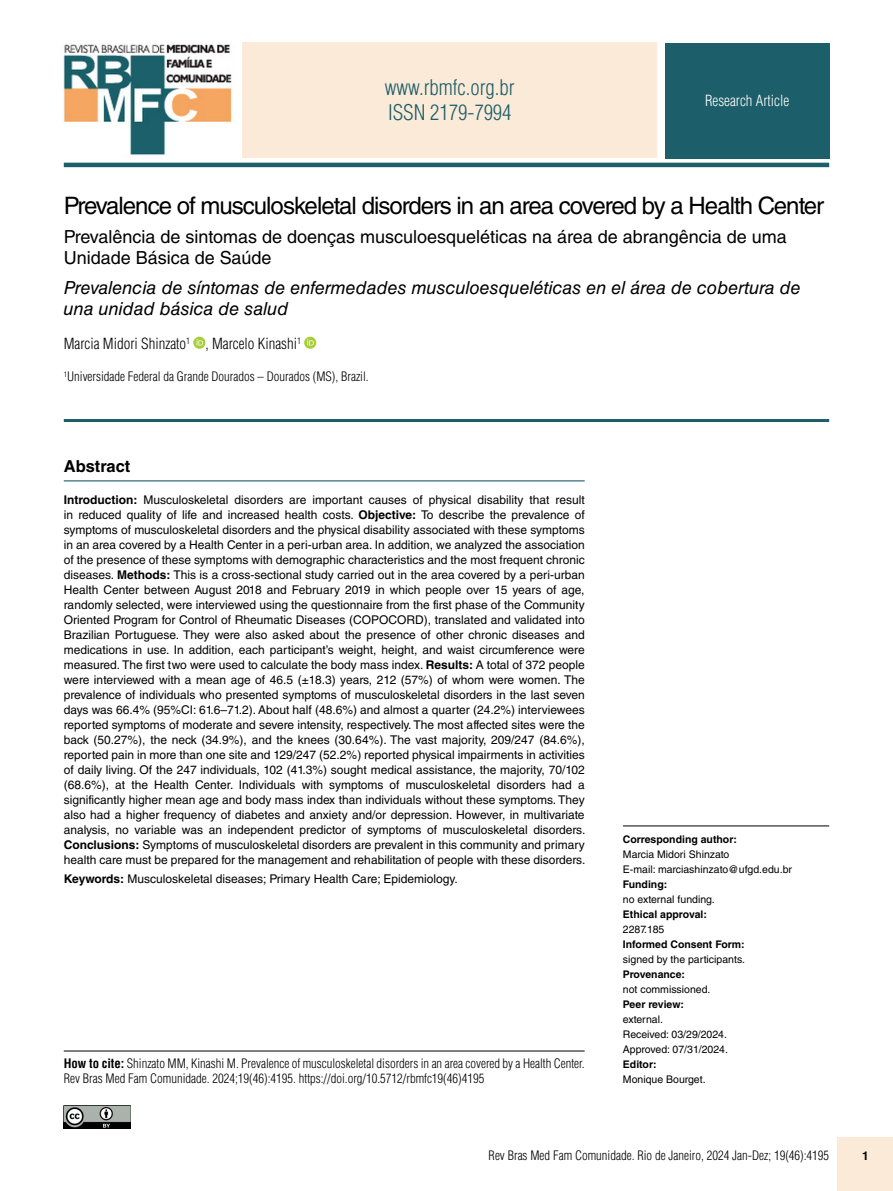
<style>
.page{position:relative;width:893px;height:1191px;background:#fff}
.page>*{position:absolute;margin:0;border:0;box-sizing:border-box;transform-origin:0 0}
.t1{font:24px "Helvetica LT Std";letter-spacing:-.04em;color:#000}
.t2{font:300 condensed 21px/25.2px "Helvetica LT Std";color:#1c5e69}
.t3{font:italic 18px/21px "Helvetica LT Std";color:#000}
.t4{font:18px/21px "Helvetica LT Std";color:#000}
.t5{font:700 16.5px "Helvetica LT Std";color:#000}
.t6{font:300 condensed 15px "Helvetica LT Std";color:#000}
.t7{font:300 condensed 15px "Helvetica LT Std";color:#fff}
.t8{font:300 condensed 12.75px/15px "Helvetica LT Std";color:#000}
.t9{font:12px/15px "Helvetica LT Std";color:#000;text-align:justify}
.t10{font:700 12px "Helvetica LT Std";color:#000}
.t11{font:10.5px/15px "Helvetica LT Std";color:#000}
.t12{font:700 10.5px "Helvetica LT Std";color:#000}
.s1{font-weight:700}
</style>
<div class="page">
<div style="left:838px;top:1137px;width:55px;height:54px;background:#fcead8"></div>
<img style="left:64px;top:1105px;width:67px;height:23px">
<hr style="left:623px;top:825px;width:206px;height:1px;background:#000">
<hr style="left:64px;top:480px;width:521px;height:1px;background:#1c5e69">
<div style="left:665px;top:43px;width:164px;height:116px;background:#1c5e69"></div>
<hr style="left:64px;top:163px;width:765px;height:4px;background:#1c5e69">
<svg style="left:193px;top:337px;width:12px;height:12px"></svg>
<svg style="left:197px;top:339px;width:6px;height:6px"></svg>
<svg style="left:304px;top:337px;width:12px;height:12px"></svg>
<svg style="left:307px;top:339px;width:7px;height:6px"></svg>
<hr style="left:64px;top:1050px;width:521px;height:1px;background:#000">
<hr style="left:64px;top:419px;width:765px;height:3px;background:#1c5e69">
<img style="left:63px;top:44px;width:169px;height:111px">
<div style="left:242px;top:42px;width:415px;height:116px;background:#fcead8"></div>
<h2 class="t2" style="left:385px;top:75px;width:131px">www.rbmfc.org.br<br>ISSN 2179-7994</h2>
<p class="t7" style="left:705px;top:92px;width:86px">Research Article</p>
<h1 class="t1" style="left:64px;top:192px;width:762px">Prevalence of musculoskeletal disorders in an area covered by a Health Center</h1>
<h3 class="t4" style="left:64px;top:227px;width:724px">Prevalência de sintomas de doenças musculoesqueléticas na área de abrangência de uma<br>Unidade Básica de Saúde</h3>
<h3 class="t3" style="left:64px;top:277px;width:739px">Prevalencia de síntomas de enfermedades musculoesqueléticas en el área de cobertura de una unidad básica de salud</h3>
<p class="t6" style="left:64px;top:334px;width:239px">Marcia Midori Shinzato<sup>1</sup> , Marcelo Kinashi<sup>1</sup></p>
<p class="t8" style="left:64px;top:369px;width:306px"><sup>1</sup>Universidade Federal da Grande Dourados – Dourados (MS), Brazil.</p>
<h3 class="t5" style="left:64px;top:456px;width:68px">Abstract</h3>
<p class="t9" style="left:64px;top:492px;width:523px"><span class="s1">Introduction:</span> Musculoskeletal disorders are important causes of physical disability that result in reduced quality of life and increased health costs. <span class="s1">Objective:</span> To describe the prevalence of symptoms of musculoskeletal disorders and the physical disability associated with these symptoms in an area covered by a Health Center in a peri-urban area. In addition, we analyzed the association of the presence of these symptoms with demographic characteristics and the most frequent chronic diseases. <span class="s1">Methods:</span> This is a cross-sectional study carried out in the area covered by a peri-urban Health Center between August 2018 and February 2019 in which people over 15 years of age, randomly selected, were interviewed using the questionnaire from the first phase of the Community Oriented Program for Control of Rheumatic Diseases (COPOCORD), translated and validated into Brazilian Portuguese. They were also asked about the presence of other chronic diseases and medications in use. In addition, each participant’s weight, height, and waist circumference were measured. The first two were used to calculate the body mass index. <span class="s1">Results:</span> A total of 372 people were interviewed with a mean age of 46.5 (±18.3) years, 212 (57%) of whom were women. The prevalence of individuals who presented symptoms of musculoskeletal disorders in the last seven days was 66.4% (95%CI: 61.6–71.2). About half (48.6%) and almost a quarter (24.2%) interviewees reported symptoms of moderate and severe intensity, respectively. The most affected sites were the back (50.27%), the neck (34.9%), and the knees (30.64%). The vast majority, 209/247 (84.6%), reported pain in more than one site and 129/247 (52.2%) reported physical impairments in activities of daily living. Of the 247 individuals, 102 (41.3%) sought medical assistance, the majority, 70/102 (68.6%), at the Health Center. Individuals with symptoms of musculoskeletal disorders had a significantly higher mean age and body mass index than individuals without these symptoms. They also had a higher frequency of diabetes and anxiety and/or depression. However, in multivariate analysis, no variable was an independent predictor of symptoms of musculoskeletal disorders.<br><span class="s1">Conclusions:</span> Symptoms of musculoskeletal disorders are prevalent in this community and primary health care must be prepared for the management and rehabilitation of people with these disorders.</p>
<p class="t9" style="left:64px;top:871px;width:395px"><span class="s1">Keywords:</span> Musculoskeletal diseases; Primary Health Care; Epidemiology.</p>
<p class="t8" style="left:64px;top:1056px;width:522px"><span class="s1">How to cite:</span> Shinzato MM, Kinashi M. Prevalence of musculoskeletal disorders in an area covered by a Health Center.<br>Rev Bras Med Fam Comunidade. 2024;19(46):4195. https://doi.org/10.5712/rbmfc19(46)4195</p>
<p class="t12" style="left:623px;top:833px;width:115px">Corresponding author:</p>
<p class="t11" style="left:623px;top:847px;width:171px">Marcia Midori Shinzato<br>E-mail: marciashinzato@ufgd.edu.br</p>
<p class="t12" style="left:623px;top:878px;width:46px">Funding:</p>
<p class="t11" style="left:623px;top:892px;width:93px">no external funding.</p>
<p class="t12" style="left:623px;top:908px;width:85px">Ethical approval:</p>
<p class="t11" style="left:623px;top:922px;width:43px">2287.185</p>
<p class="t12" style="left:623px;top:938px;width:123px">Informed Consent Form:</p>
<p class="t11" style="left:623px;top:952px;width:124px">signed by the participants.</p>
<p class="t12" style="left:623px;top:968px;width:64px">Provenance:</p>
<p class="t11" style="left:623px;top:982px;width:89px">not commissioned.</p>
<p class="t12" style="left:623px;top:998px;width:63px">Peer review:</p>
<p class="t11" style="left:623px;top:1012px;width:107px">external.<br>Received: 03/29/2024.<br>Approved: 07/31/2024.</p>
<p class="t12" style="left:623px;top:1058px;width:35px">Editor:</p>
<p class="t11" style="left:623px;top:1072px;width:84px">Monique Bourget.</p>
<p class="t8" style="left:489px;top:1147px;width:342px">Rev Bras Med Fam Comunidade. Rio de Janeiro, 2024 Jan-Dez; 19(46):4195</p>
<p class="t10" style="left:862px;top:1148px;width:8px">1</p>
</div>
